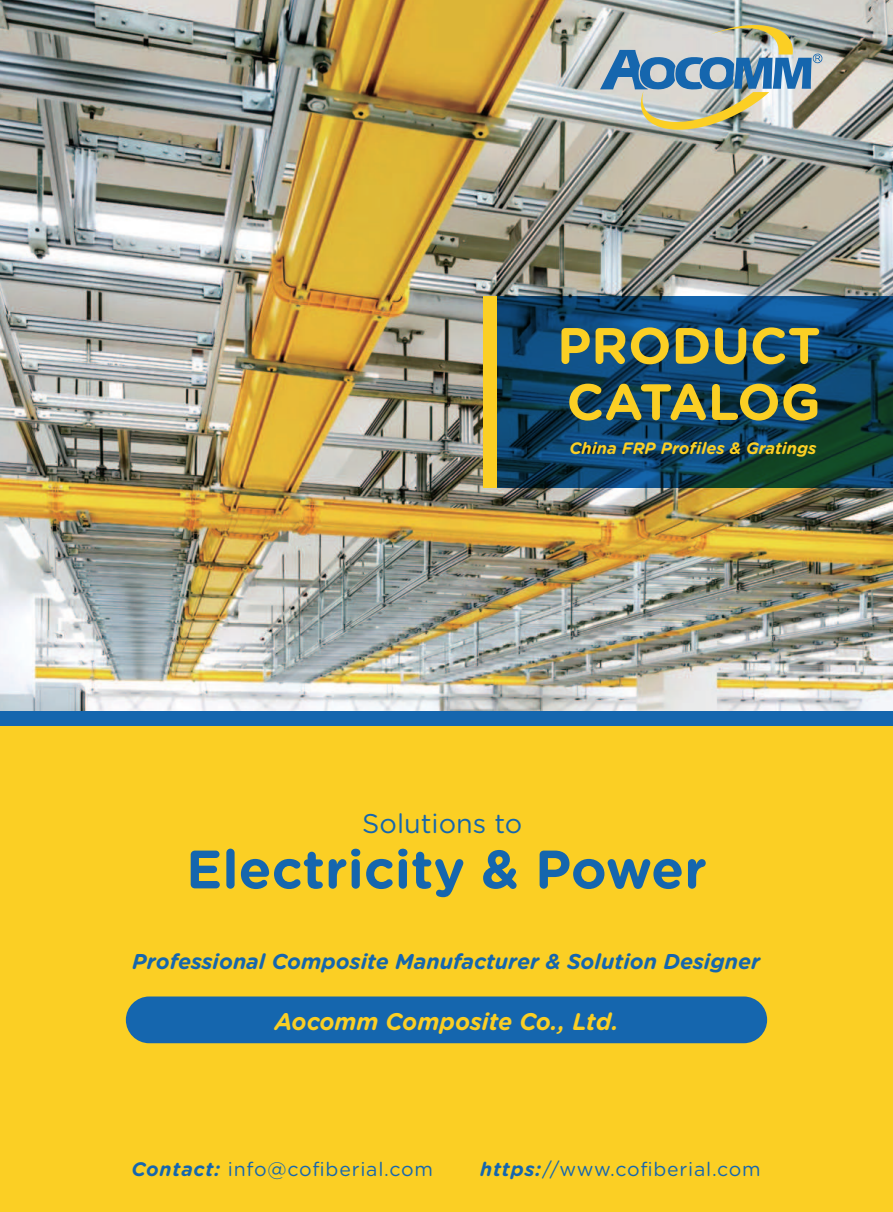
<style>
.page{position:relative;width:893px;height:1212px;background:#fff}
.page>*{position:absolute;margin:0;border:0;box-sizing:border-box;transform-origin:0 0}
.t1{font:700 54px "Gotham Rounded";color:#1566ae}
.t2{font:700 51px/56.2px "Gotham Rounded";color:#fbcf24}
.t3{font:27px "Gotham Rounded";color:#1566ae}
.t4{font:italic 700 24px "Gotham Rounded";color:#fbcf24}
.t5{font:italic 700 21.45px "Gotham Rounded";color:#1566ae}
.t6{font:19.5px "Gotham Rounded";letter-spacing:.04em;color:#1566ae}
.t7{font:italic 700 16.5px "Gotham Rounded";color:#fbcf24}
.s1{font-weight:700;font-style:italic}
</style>
<div class="page">
<div style="left:0;top:18px;width:893px;height:1194px;background:#fbcf24"></div>
<img style="left:0;top:0;width:893px;height:711px">
<img style="left:600px;top:25px;width:223px;height:105px">
<div style="left:0;top:711px;width:893px;height:14px;background:#1566ae"></div>
<div style="left:126px;top:996px;width:641px;height:47px;background:#1566ae;border-radius:23px"></div>
<svg style="left:497px;top:296px;width:396px;height:192px;background:#0d4163"></svg>
<div style="left:483px;top:296px;width:14px;height:192px;background:#fbcf24"></div>
<h2 class="t2" style="left:557px;top:320px;width:265px">PRODUCT<br>CATALOG</h2>
<p class="t7" style="left:570px;top:440px;width:248px">China FRP Profiles &amp; Gratings</p>
<h3 class="t3" style="left:362px;top:811px;width:162px">Solutions to</h3>
<h1 class="t1" style="left:186px;top:845px;width:522px">Electricity &amp; Power</h1>
<p class="t5" style="left:132px;top:951px;width:629px">Professional Composite Manufacturer &amp; Solution Designer</p>
<p class="t4" style="left:274px;top:1011px;width:346px">Aocomm Composite Co., Ltd.</p>
<p class="t6" style="left:131px;top:1160px;width:303px"><span class="s1">Contact:</span> info@cofiberial.com</p>
<p class="t6" style="left:480px;top:1160px;width:282px"><span class="s1">https:</span>//www.cofiberial.com</p>
</div>
